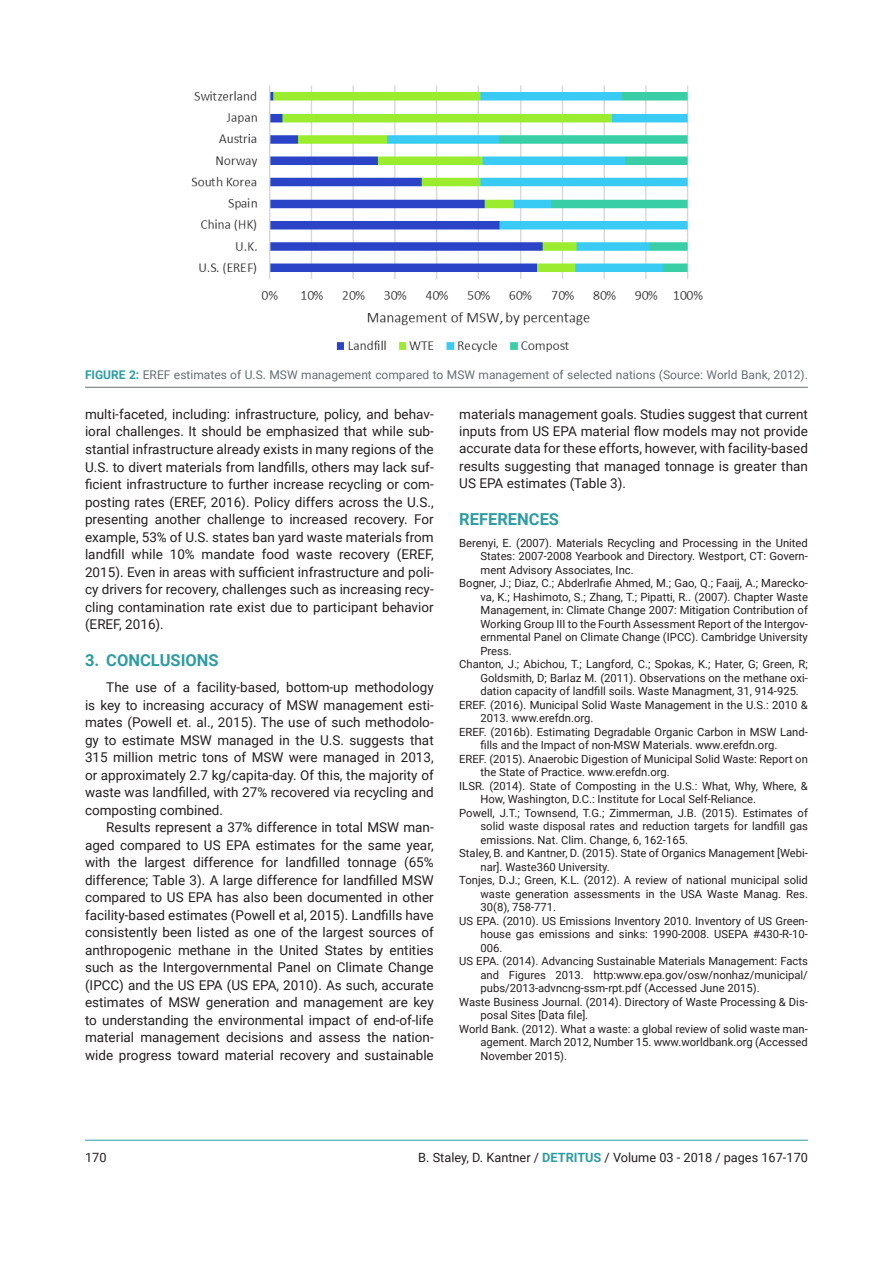
<style>
.page{position:relative;width:893px;height:1263px;background:#fff}
.page>*{position:absolute;margin:0;border:0;box-sizing:border-box;transform-origin:0 0}
.Stile_di_Paragrafo{font:700 16.5px "Roboto";color:#2d9da3}
.t1{font:13.5px/17.5px "Roboto";color:#231f20;text-align:justify}
.t2{font:12.75px "Roboto";color:#231f20}
.t3{font:12px "Roboto";color:#676d70}
.Reference{font:11.25px/13.5px "Roboto";color:#231f20;text-align:justify}
.s1{font-weight:700;color:#2d9da3}
</style>
<div class="page">
<hr style="left:85px;top:1140px;width:723px;height:1px;background:#2d9da3">
<img style="left:336px;top:325px;width:245px;height:27px">
<img style="left:191px;top:85px;width:512px;height:240px">
<hr style="left:85px;top:387px;width:723px;height:1px;background:#676d70">
<p class="t3" style="left:85px;top:366px;width:724px"><span class="s1">FIGURE 2:</span> EREF estimates of U.S. MSW management compared to MSW management of selected nations (Source: World Bank, 2012).</p>
<p class="t1" style="left:85px;top:405px;width:350px">multi-faceted, including: infrastructure, policy, and behav&shy;ioral challenges. It should be emphasized that while sub&shy;stantial infrastructure already exists in many regions of the U.S. to divert materials from landfills, others may lack suf&shy;ficient infrastructure to further increase recycling or com&shy;posting rates (EREF, 2016). Policy differs across the U.S., presenting another challenge to increased recovery. For example, 53% of U.S. states ban yard waste materials from landfill while 10% mandate food waste recovery (EREF, 2015). Even in areas with sufficient infrastructure and poli&shy;cy drivers for recovery, challenges such as increasing recy&shy;cling contamination rate exist due to participant behavior (EREF, 2016).</p>
<p class="Stile_di_Paragrafo" style="left:85px;top:649px;width:135px">3. CONCLUSIONS</p>
<p class="t1" style="left:85px;top:678px;width:350px;text-indent:21px">The use of a facility-based, bottom-up methodology is key to increasing accuracy of MSW management esti&shy;mates (Powell et. al., 2015). The use of such methodolo&shy;gy to estimate MSW managed in the U.S. suggests that 315 million metric tons of MSW were managed in 2013, or approximately 2.7 kg/capita-day. Of this, the majority of waste was landfilled, with 27% recovered via recycling and composting combined.</p>
<p class="t1" style="left:85px;top:818px;width:350px;text-indent:21px">Results represent a 37% difference in total MSW man&shy;aged compared to US EPA estimates for the same year, with the largest difference for landfilled tonnage (65% difference; Table 3). A large difference for landfilled MSW compared to US EPA has also been documented in other facility-based estimates (Powell et al, 2015). Landfills have consistently been listed as one of the largest sources of anthropogenic methane in the United States by entities such as the Intergovernmental Panel on Climate Change (IPCC) and the US EPA (US EPA, 2010). As such, accurate estimates of MSW generation and management are key to understanding the environmental impact of end-of-life material management decisions and assess the nation&shy;wide progress toward material recovery and sustainable</p>
<p class="t1" style="left:459px;top:405px;width:350px">materials management goals. Studies suggest that current inputs from US EPA material flow models may not provide accurate data for these efforts, however, with facility-based results suggesting that managed tonnage is greater than US EPA estimates (Table 3).</p>
<p class="Stile_di_Paragrafo" style="left:459px;top:507px;width:101px">REFERENCES</p>
<p class="Reference" style="left:480px;top:536px;width:329px;text-indent:-21px">Berenyi, E. (2007). Materials Recycling and Processing in the United States: 2007-2008 Yearbook and Directory. Westport, CT: Govern&shy;ment Advisory Associates, Inc.</p>
<p class="Reference" style="left:480px;top:576px;width:329px;text-indent:-21px">Bogner, J.; Diaz, C.; Abderlrafie Ahmed, M.; Gao, Q.; Faaij, A.; Marecko&shy;va, K.; Hashimoto, S.; Zhang, T.; Pipatti, R.. (2007). Chapter Waste Management, in: Climate Change 2007: Mitigation Contribution of Working Group III to the Fourth Assessment Report of the Intergov&shy;ernmental Panel on Climate Change (IPCC). Cambridge University Press.</p>
<p class="Reference" style="left:480px;top:657px;width:329px;text-indent:-21px">Chanton, J.; Abichou, T.; Langford, C.; Spokas, K.; Hater, G; Green, R; Goldsmith, D; Barlaz M. (2011). Observations on the methane oxi&shy;dation capacity of landfill soils. Waste Managment, 31, 914-925.</p>
<p class="Reference" style="left:480px;top:698px;width:329px;text-indent:-21px">EREF. (2016). Municipal Solid Waste Management in the U.S.: 2010 &amp;<br>2013. www.erefdn.org.</p>
<p class="Reference" style="left:480px;top:725px;width:329px;text-indent:-21px">EREF. (2016b). Estimating Degradable Organic Carbon in MSW Land&shy;fills and the Impact of non-MSW Materials. www.erefdn.org.</p>
<p class="Reference" style="left:480px;top:752px;width:329px;text-indent:-21px">EREF. (2015). Anaerobic Digestion of Municipal Solid Waste: Report on the State of Practice. www.erefdn.org.</p>
<p class="Reference" style="left:480px;top:779px;width:329px;text-indent:-21px">ILSR. (2014). State of Composting in the U.S.: What, Why, Where, &amp;<br>How, Washington, D.C.: Institute for Local Self-Reliance.</p>
<p class="Reference" style="left:480px;top:806px;width:329px;text-indent:-21px">Powell, J.T.; Townsend, T.G.; Zimmerman, J.B. (2015). Estimates of solid waste disposal rates and reduction targets for landfill gas emissions. Nat. Clim. Change, 6, 162-165.</p>
<p class="Reference" style="left:480px;top:846px;width:329px;text-indent:-21px">Staley, B. and Kantner, D. (2015). State of Organics Management [Webi&shy;nar]. Waste360 University.</p>
<p class="Reference" style="left:480px;top:873px;width:329px;text-indent:-21px">Tonjes, D.J.; Green, K.L. (2012). A review of national municipal solid waste generation assessments in the USA Waste Manag. Res.<br>30(8), 758-771.</p>
<p class="Reference" style="left:480px;top:914px;width:329px;text-indent:-21px">US EPA. (2010). US Emissions Inventory 2010. Inventory of US Green&shy;house gas emissions and sinks: 1990-2008. USEPA #430-R-10- 006.</p>
<p class="Reference" style="left:480px;top:954px;width:329px;text-indent:-21px">US EPA. (2014). Advancing Sustainable Materials Management: Facts and Figures 2013. http:www.epa.gov/osw/nonhaz/municipal/ pubs/2013-advncng-ssm-rpt.pdf (Accessed June 2015).</p>
<p class="Reference" style="left:480px;top:995px;width:329px;text-indent:-21px">Waste Business Journal. (2014). Directory of Waste Processing &amp; Dis&shy;posal Sites [Data file].</p>
<p class="Reference" style="left:480px;top:1022px;width:329px;text-indent:-21px">World Bank. (2012). What a waste: a global review of solid waste man&shy;agement. March 2012, Number 15. www.worldbank.org (Accessed November 2015).</p>
<p class="t2" style="left:85px;top:1148px;width:23px">170</p>
<p class="t2" style="left:418px;top:1148px;width:391px">B. Staley, D. Kantner / <span class="s1">DETRITUS</span> / Volume 03 - 2018 / pages 167-170</p>
</div>
